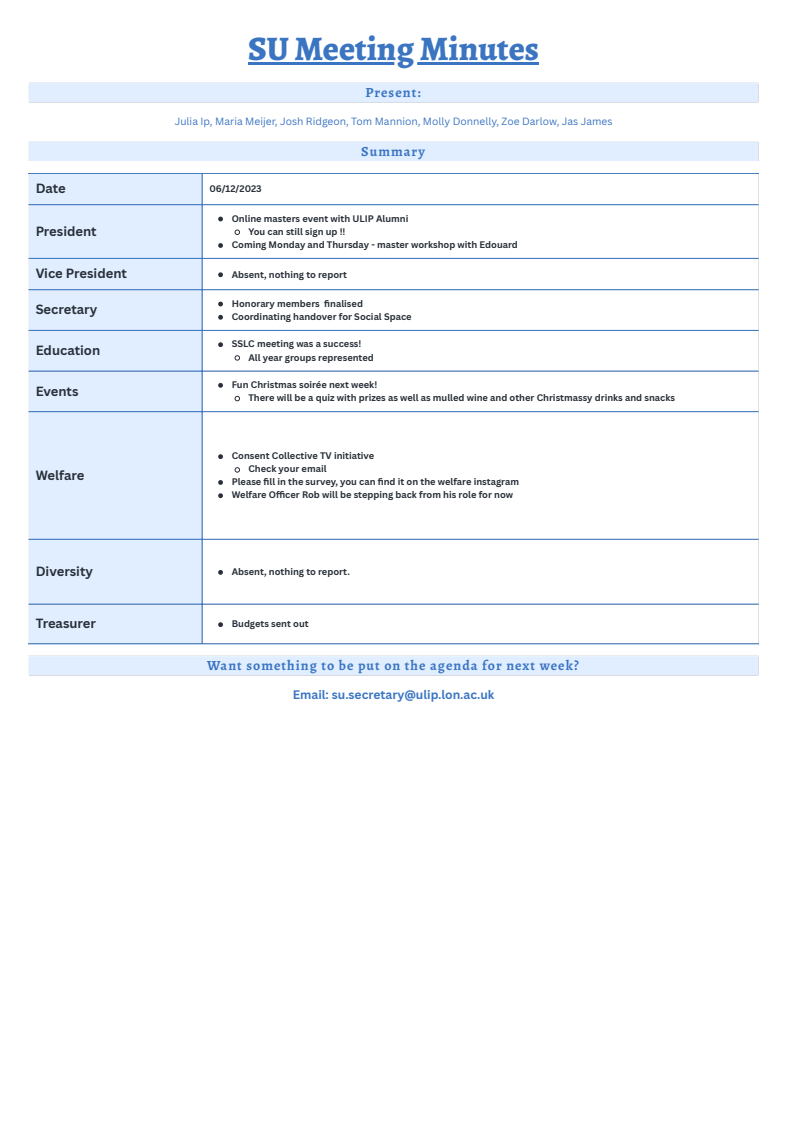
<style>
.page{position:relative;width:787px;height:1135px;background:#fff}
.page>*{position:absolute;margin:0;border:0;box-sizing:border-box;transform-origin:0 0}
.t1{font:800 34.4px "Alegreya";color:#3b75c2}
.t2{font:700 13.9px "Alegreya";letter-spacing:.075em;color:#3b75c2}
.t3{font:700 13px "Canva Sans";color:#293039}
.t4{font:700 12.1px "Canva Sans";color:#3b75c2}
.t5{font:10.2px "Canva Sans";color:#3b75c2}
.t6{font:700 9.3px "Canva Sans";color:#293039}
</style>
<div class="page">
<hr style="left:248px;top:62px;width:291px;height:3px;background:#3b75c2">
<div style="left:28px;top:83px;width:730px;height:20px;background:#e0eeff"></div>
<svg style="left:28px;top:83px;width:1px;height:20px"></svg>
<div style="left:28px;top:141px;width:730px;height:21px;background:#e0eeff"></div>
<svg style="left:28px;top:142px;width:1px;height:19px"></svg>
<hr style="left:28px;top:141px;width:730px;height:1px;background:#fff">
<hr style="left:28px;top:161px;width:730px;height:1px;background:#fff">
<div style="left:29px;top:174px;width:173px;height:469px;background:#e0eeff"></div>
<svg style="left:218px;top:217px;width:5px;height:4px"></svg>
<svg style="left:235px;top:230px;width:5px;height:5px"></svg>
<svg style="left:218px;top:243px;width:5px;height:5px"></svg>
<svg style="left:218px;top:272px;width:5px;height:5px"></svg>
<svg style="left:218px;top:302px;width:5px;height:4px"></svg>
<svg style="left:218px;top:315px;width:5px;height:5px"></svg>
<svg style="left:218px;top:342px;width:5px;height:5px"></svg>
<svg style="left:235px;top:355px;width:5px;height:6px"></svg>
<svg style="left:218px;top:383px;width:5px;height:5px"></svg>
<svg style="left:235px;top:396px;width:5px;height:5px"></svg>
<svg style="left:218px;top:454px;width:5px;height:5px"></svg>
<svg style="left:235px;top:467px;width:5px;height:6px"></svg>
<svg style="left:218px;top:480px;width:5px;height:5px"></svg>
<svg style="left:218px;top:493px;width:5px;height:5px"></svg>
<svg style="left:218px;top:570px;width:5px;height:5px"></svg>
<svg style="left:218px;top:622px;width:5px;height:5px"></svg>
<hr style="left:202px;top:174px;width:1px;height:469px;background:#3b75c2">
<hr style="left:28px;top:173px;width:730px;height:1px;background:#3b75c2">
<hr style="left:29px;top:204px;width:729px;height:1px;background:#3b75c2">
<hr style="left:29px;top:258px;width:729px;height:1px;background:#3b75c2">
<hr style="left:29px;top:289px;width:729px;height:1px;background:#3b75c2">
<hr style="left:29px;top:330px;width:729px;height:1px;background:#3b75c2">
<hr style="left:29px;top:371px;width:729px;height:1px;background:#3b75c2">
<hr style="left:29px;top:411px;width:729px;height:1px;background:#3b75c2">
<hr style="left:29px;top:539px;width:729px;height:1px;background:#3b75c2">
<hr style="left:29px;top:604px;width:729px;height:1px;background:#3b75c2">
<hr style="left:28px;top:643px;width:730px;height:1px;background:#3b75c2">
<div style="left:28px;top:656px;width:730px;height:20px;background:#e0eeff"></div>
<svg style="left:28px;top:656px;width:1px;height:20px"></svg>
<h1 class="t1" style="left:248px;top:25px;width:292px">SU Meeting Minutes</h1>
<p class="t2" style="left:365px;top:83px;width:57px">Present:</p>
<p class="t5" style="left:175px;top:114px;width:439px">Julia Ip, Maria Meijer, Josh Ridgeon, Tom Mannion, Molly Donnelly, Zoe Darlow, Jas James</p>
<p class="t2" style="left:361px;top:141px;width:65px">Summary</p>
<p class="t3" style="left:36px;top:179px;width:32px">Date</p>
<p class="t6" style="left:209px;top:182px;width:54px">06/12/2023</p>
<p class="t3" style="left:36px;top:222px;width:63px">President</p>
<p class="t6" style="left:232px;top:212px;width:178px">Online masters event with ULIP Alumni</p>
<p class="t6" style="left:248px;top:225px;width:99px">You can still sign up !!</p>
<p class="t6" style="left:232px;top:238px;width:288px">Coming Monday and Thursday - master workshop with Edouard</p>
<p class="t3" style="left:36px;top:264px;width:93px">Vice President</p>
<p class="t6" style="left:232px;top:268px;width:117px">Absent, nothing to report</p>
<p class="t3" style="left:36px;top:301px;width:63px">Secretary</p>
<p class="t6" style="left:232px;top:297px;width:133px">Honorary members fi nalised</p>
<p class="t6" style="left:232px;top:310px;width:181px">Coordinating handover for Social Space</p>
<p class="t3" style="left:36px;top:341px;width:66px">Education</p>
<p class="t3" style="left:36px;top:382px;width:44px">Events</p>
<p class="t3" style="left:36px;top:466px;width:50px">Welfare</p>
<p class="t6" style="left:232px;top:338px;width:131px">SSLC meeting was a success!</p>
<p class="t6" style="left:248px;top:351px;width:127px">All year groups represented</p>
<p class="t6" style="left:232px;top:378px;width:147px">Fun Christmas soirée next week!</p>
<p class="t6" style="left:248px;top:391px;width:428px">There will be a quiz with prizes as well as mulled wine and other Christmassy drinks and snacks</p>
<p class="t6" style="left:232px;top:450px;width:144px">Consent Collective TV initiative</p>
<p class="t6" style="left:248px;top:462px;width:80px">Check your email</p>
<p class="t6" style="left:232px;top:475px;width:289px">Please fi ll in the survey, you can fi nd it on the welfare instagram</p>
<p class="t6" style="left:232px;top:489px;width:283px">Welfare Officer Rob will be stepping back from his role for now</p>
<p class="t3" style="left:36px;top:562px;width:59px">Diversity</p>
<p class="t6" style="left:232px;top:565px;width:120px">Absent, nothing to report.</p>
<p class="t3" style="left:36px;top:614px;width:62px">Treasurer</p>
<p class="t6" style="left:232px;top:618px;width:78px">Budgets sent out</p>
<p class="t2" style="left:207px;top:656px;width:374px">Want something to be put on the agenda for next week?</p>
<h2 class="t4" style="left:293px;top:686px;width:203px">Email: su.secretary@ulip.lon.ac.uk</h2>
</div>
